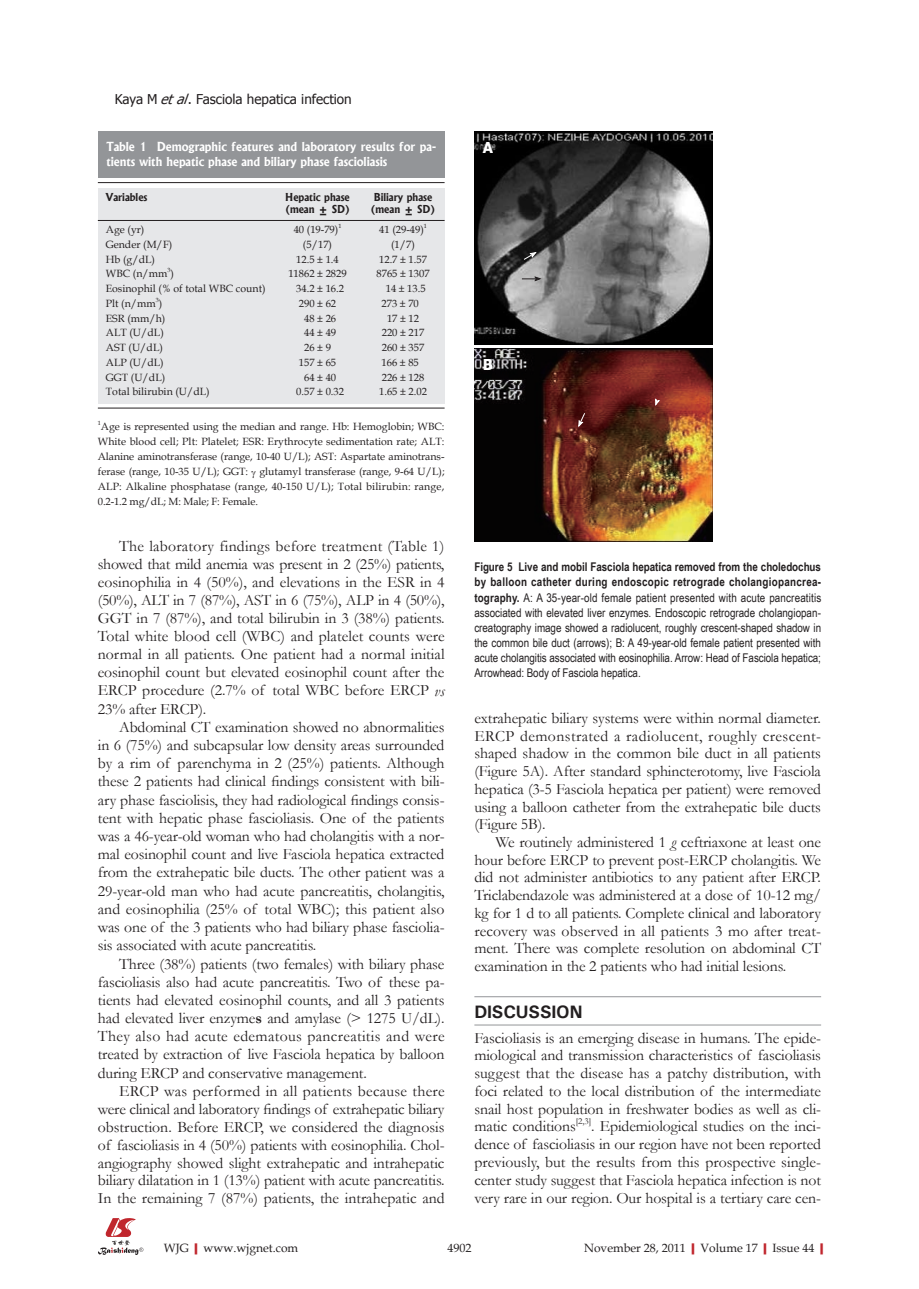
<style>
.page{position:relative;width:919px;height:1289px;background:#fff}
.page>*{position:absolute;margin:0;border:0;box-sizing:border-box;transform-origin:0 0}
.一级标题{font:700 18px "Univers";letter-spacing:-.01em;color:#231f20}
.正文缩进{font:15.75px/18.1px "Garamond";letter-spacing:-.01em;color:#231f20;text-align:justify}
.正文{font:15.75px/17.7px "Garamond";letter-spacing:-.005em;color:#231f20;text-align:justify}
.Tahoma-7{font:700 15px "Tahoma";color:#fff}
.t1{font:13.5px "Tahoma";color:#231f20}
.照片说明{font:12px/15px "Arial Narrow";letter-spacing:-.005em;color:#231f20;text-align:justify}
.表格名称{font:700 12px/15px "Albertus";color:#fff}
.t2{font:12px "Book Antiqua";color:#231f20}
.表注{font:10.5px/15px "Book Antiqua";letter-spacing:.015em;color:#231f20;text-align:justify}
.表格中文字{font:10.5px "Book Antiqua";color:#231f20}
.表头{font:700 10.5px/12.6px "Albertus";color:#231f20}
.正文-2{font:9.15px "Garamond";color:#231f20}
.表格中文字-2{font:6.15px "Book Antiqua";color:#231f20}
.表注-2{font:6.15px "Book Antiqua";color:#231f20}
.s1{font-style:italic}
.s2{font-weight:700}
.s3{font-weight:700;color:#c0262d}
</style>
<div class="page">
<svg style="left:98px;top:1218px;width:45px;height:36px"></svg>
<div style="left:98px;top:132px;width:346px;height:46px;background:#939598"></div>
<div style="left:98px;top:188px;width:346px;height:215px;background:#e6e7e9"></div>
<hr style="left:98px;top:182px;width:346px;height:1px;background:#231f20">
<hr style="left:98px;top:220px;width:346px;height:1px;background:#231f20">
<hr style="left:98px;top:407px;width:346px;height:1px;background:#231f20">
<img style="left:474px;top:132px;width:238px;height:212px">
<img style="left:474px;top:349px;width:238px;height:192px">
<svg style="left:522px;top:276px;width:18px;height:5px"></svg>
<svg style="left:578px;top:412px;width:7px;height:14px"></svg>
<svg style="left:655px;top:398px;width:4px;height:7px"></svg>
<hr style="left:474px;top:996px;width:347px;height:1px;background:#939598">
<hr style="left:474px;top:1024px;width:347px;height:1px;background:#939598">
<svg style="left:523px;top:252px;width:13px;height:8px"></svg>
<p class="t1" style="left:115px;top:90px;width:238px">Kaya M <span class="s1">etal</span>. Fasciola hepatica infection</p>
<p class="表格名称" style="left:106px;top:139px;width:331px">Table 1 Demographic features and laboratory results for pa&shy;tients with hepatic phase and biliary phase fascioliasis</p>
<p class="表头" style="left:106px;top:190px;width:43px">Variables</p>
<p class="表头" style="left:285px;top:190px;width:66px">Hepatic phase (mean ± SD)</p>
<p class="表头" style="left:371px;top:190px;width:66px">Biliary phase (mean ± SD)</p>
<p class="表格中文字" style="left:106px;top:222px;width:40px">Age (yr)</p>
<p class="表格中文字" style="left:294px;top:222px;width:46px">40 (19-79)</p>
<p class="表格中文字-2" style="left:338px;top:221px;width:5px">1</p>
<p class="表格中文字" style="left:379px;top:222px;width:46px">41 (29-49)</p>
<p class="表格中文字-2" style="left:424px;top:221px;width:5px">1</p>
<p class="表格中文字" style="left:106px;top:237px;width:68px">Gender (M/F)</p>
<p class="表格中文字" style="left:303px;top:237px;width:31px">(5/17)</p>
<p class="表格中文字" style="left:391px;top:237px;width:25px">(1/7)</p>
<p class="表格中文字" style="left:106px;top:252px;width:51px">Hb (g/dL)</p>
<p class="表格中文字" style="left:296px;top:252px;width:44px">12.5 ± 1.4</p>
<p class="表格中文字" style="left:379px;top:252px;width:49px">12.7 ± 1.57</p>
<p class="表格中文字" style="left:106px;top:266px;width:70px">WBC (n/mm )</p>
<p class="表格中文字-2" style="left:167px;top:266px;width:5px">3</p>
<p class="表格中文字" style="left:288px;top:266px;width:60px">11862 ± 2829</p>
<p class="表格中文字" style="left:376px;top:266px;width:55px">8765 ± 1307</p>
<p class="表格中文字" style="left:106px;top:281px;width:161px">Eosinophil (% of total WBC count)</p>
<p class="表格中文字" style="left:296px;top:281px;width:49px">34.2 ± 16.2</p>
<p class="表格中文字" style="left:386px;top:281px;width:41px">14 ± 13.5</p>
<p class="表格中文字" style="left:106px;top:296px;width:58px">Plt (n/mm )</p>
<p class="表格中文字-2" style="left:156px;top:295px;width:5px">3</p>
<p class="表格中文字" style="left:299px;top:296px;width:39px">290 ± 62</p>
<p class="表格中文字" style="left:381px;top:296px;width:39px">273 ± 70</p>
<p class="表格中文字" style="left:106px;top:311px;width:61px">ESR (mm/h)</p>
<p class="表格中文字" style="left:304px;top:311px;width:34px">48 ± 26</p>
<p class="表格中文字" style="left:387px;top:311px;width:34px">17 ± 12</p>
<p class="表格中文字" style="left:106px;top:325px;width:60px">ALT (U/dL)</p>
<p class="表格中文字" style="left:304px;top:325px;width:34px">44 ± 49</p>
<p class="表格中文字" style="left:382px;top:325px;width:44px">220 ± 217</p>
<p class="表格中文字" style="left:106px;top:340px;width:59px">AST (U/dL)</p>
<p class="表格中文字" style="left:304px;top:340px;width:28px">26 ± 9</p>
<p class="表格中文字" style="left:382px;top:340px;width:44px">260 ± 357</p>
<p class="表格中文字" style="left:106px;top:355px;width:59px">ALP (U/dL)</p>
<p class="表格中文字" style="left:299px;top:355px;width:39px">157 ± 65</p>
<p class="表格中文字" style="left:381px;top:355px;width:39px">166 ± 85</p>
<p class="表格中文字" style="left:106px;top:370px;width:61px">GGT (U/dL)</p>
<p class="表格中文字" style="left:304px;top:370px;width:34px">64 ± 40</p>
<p class="表格中文字" style="left:382px;top:370px;width:44px">226 ± 128</p>
<p class="表格中文字" style="left:106px;top:384px;width:105px">Total bilirubin (U/dL)</p>
<p class="表格中文字" style="left:296px;top:384px;width:49px">0.57 ± 0.32</p>
<p class="表格中文字" style="left:379px;top:384px;width:49px">1.65 ± 2.02</p>
<p class="表注-2" style="left:98px;top:418px;width:5px">1</p>
<p class="表注" style="left:98px;top:419px;width:348px">Age is represented using the median and range. Hb: Hemoglobin; WBC:<br>White blood cell; Plt: Platelet; ESR: Erythrocyte sedimentation rate; ALT:<br>Alanine aminotransferase (range, 10-40 U/L); AST: Aspartate aminotrans&shy;ferase (range, 10-35 U/L); GGT: glutamyl transferase (range, 9-64 U/L); ALP: Alkaline phosphatase (range, 40-150 U/L); Total bilirubin: range, 0.2-1.2 mg/dL; M: Male; F: Female.</p>
<p class="正文缩进" style="left:98px;top:536px;width:348px;text-indent:21px">The laboratory findings before treatment (Table 1) showed that mild anemia was present in 2 (25%) patients, eosinophilia in 4 (50%), and elevations in the ESR in 4 (50%), ALT in 7 (87%), AST in 6 (75%), ALP in 4 (50%), GGT in 7 (87%), and total bilirubin in 3 (38%) patients.<br>Total white blood cell (WBC) and platelet counts were normal in all patients. One patient had a normal initial eosinophil count but elevated eosinophil count after the ERCP procedure (2.7% of total WBC before ERCP <span class="s1">vs </span>23% after ERCP).</p>
<p class="正文缩进" style="left:98px;top:717px;width:348px;text-indent:21px">Abdominal CT examination showed no abnormalities in 6 (75%) and subcapsular low density areas surrounded by a rim of parenchyma in 2 (25%) patients. Although these 2 patients had clinical findings consistent with bili&shy;ary phase fasciolisis, they had radiological findings consis&shy;tent with hepatic phase fascioliasis. One of the patients was a 46-year-old woman who had cholangitis with a nor&shy;mal eosinophil count and live Fasciola hepatica extracted from the extrahepatic bile ducts. The other patient was a 29-year-old man who had acute pancreatitis, cholangitis, and eosinophilia (25% of total WBC); this patient also was one of the 3 patients who had biliary phase fasciolia&shy;sis associated with acute pancreatitis.</p>
<p class="正文缩进" style="left:98px;top:954px;width:348px;text-indent:21px">Three (38%) patients (two females) with biliary phase fascioliasis also had acute pancreatitis. Two of these pa&shy;tients had elevated eosinophil counts, and all 3 patients had elevated liver enzyme<span class="s2">s</span> and amylase (&gt; 1275 U/dL).<br>They also had acute edematous pancreatitis and were treated by extraction of live Fasciola hepatica by balloon during ERCP and conservative management.</p>
<p class="正文缩进" style="left:98px;top:1081px;width:348px;text-indent:21px">ERCP was performed in all patients because there were clinical and laboratory findings of extrahepatic biliary obstruction. Before ERCP, we considered the diagnosis of fascioliasis in 4 (50%) patients with eosinophilia. Chol&shy;angiography showed slight extrahepatic and intrahepatic biliary dilatation in 1 (13%) patient with acute pancreatitis.<br>In the remaining 7 (87%) patients, the intrahepatic and</p>
<p class="Tahoma-7" style="left:483px;top:137px;width:12px">A</p>
<p class="Tahoma-7" style="left:483px;top:354px;width:12px">B</p>
<p class="照片说明" style="left:474px;top:559px;width:348px"><span class="s2">Figure 5 Live and mobil Fasciola hepatica removed from the choledochus by balloon catheter during endoscopic retrograde cholangiopancrea&shy;tography.</span> A: A 35-year-old female patient presented with acute pancreatitis associated with elevated liver enzymes. Endoscopic retrograde cholangiopan&shy;creatography image showed a radiolucent, roughly crescent-shaped shadow in the common bile duct (arrows); B: A 49-year-old female patient presented with acute cholangitis associated with eosinophilia. Arrow: Head of Fasciola hepatica; Arrowhead: Body of Fasciola hepatica.</p>
<p class="正文缩进" style="left:474px;top:708px;width:348px;line-height:17.7px">extrahepatic biliary systems were within normal diameter.<br>ERCP demonstrated a radiolucent, roughly crescent&shy;shaped shadow in the common bile duct in all patients (Figure 5A). After standard sphincterotomy, live Fasciola hepatica (3-5 Fasciola hepatica per patient) were removed using a balloon catheter from the extrahepatic bile ducts (Figure 5B).</p>
<p class="正文缩进" style="left:474px;top:832px;width:348px;line-height:17.7px;text-indent:21px">We routinely administered 1 <span class="s1">g</span> ceftriaxone at least one hour before ERCP to prevent post-ERCP cholangitis. We did not administer antibiotics to any patient after ERCP.<br>Triclabendazole was administered at a dose of 10-12 mg/ kg for 1 d to all patients. Complete clinical and laboratory recovery was observed in all patients 3 mo after treat&shy;ment. There was complete resolution on abdominal CT examination in the 2 patients who had initial lesions.</p>
<p class="一级标题" style="left:474px;top:1000px;width:110px">DISCUSSION</p>
<p class="正文" style="left:474px;top:1028px;width:348px">Fascioliasis is an emerging disease in humans. The epide&shy;miological and transmission characteristics of fascioliasis suggest that the disease has a patchy distribution, with foci related to the local distribution of the intermediate snail host population in freshwater bodies as well as cli&shy;matic conditions</p>
<p class="正文-2" style="left:576px;top:1114px;width:17px">[2,3]</p>
<p class="正文" style="left:474px;top:1116px;width:348px;text-indent:117px">. Epidemiological studies on the inci&shy;dence of fascioliasis in our region have not been reported previously, but the results from this prospective single&shy;center study suggest that Fasciola hepatica infection is not very rare in our region. Our hospital is a tertiary care cen-</p>
<p class="t2" style="left:164px;top:1239px;width:136px">WJG<span class="s3">|</span>www.wjgnet.com</p>
<p class="t2" style="left:453px;top:1239px;width:19px">902</p>
<p class="t2" style="left:584px;top:1239px;width:246px">November 28, 2011<span class="s3">|</span>Volume 17<span class="s3">|</span>Issue 44<span class="s3">|</span></p>
</div>
